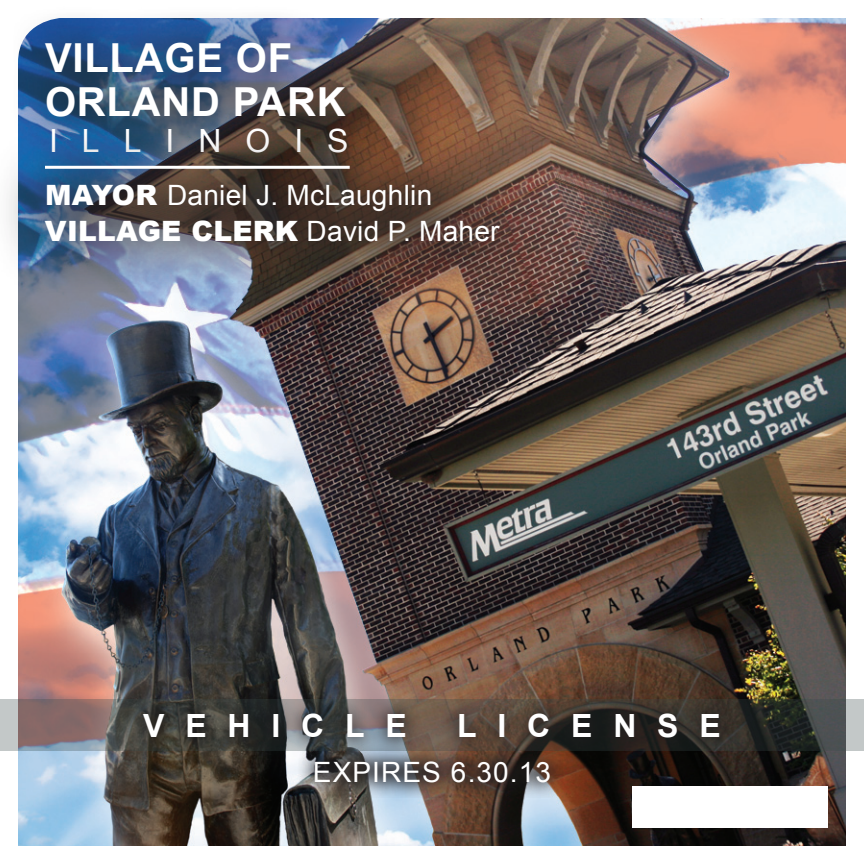
<style>
.page{position:relative;width:864px;height:864px;background:#fff}
.page>*{position:absolute;margin:0;border:0;box-sizing:border-box;transform-origin:0 0}
.t1{font:700 40px/44px "Arial";letter-spacing:.02em;color:#fff}
.t2{font:700 32px "Arial";color:#fff}
.t3{font:32px "Arial";letter-spacing:.75em;color:#fff}
.t4{font:28px/36px "Arial";letter-spacing:.01em;color:#fff}
.t5{font:28px "Arial";letter-spacing:.04em;color:#fff}
.s1{font-weight:900}
</style>
<div class="page">
<img style="left:18px;top:18px;width:828px;height:828px">
<svg style="left:0;top:699px;width:864px;height:52px;background:#676261"></svg>
<div style="left:292px;top:741px;width:271px;height:57px;background:#231f20;opacity:.88"></div>
<div style="left:1px;top:0;width:372px;height:151px;background:#231f20;opacity:.75"></div>
<div style="left:24px;top:102px;width:369px;height:96px;background:#231f20;opacity:.75"></div>
<div style="left:0;top:121px;width:545px;height:171px;background:#231f20;opacity:.75"></div>
<div style="left:121px;top:693px;width:612px;height:60px;background:#231f20;opacity:.75"></div>
<hr style="left:45px;top:166px;width:305px;height:3px;background:#fff">
<div style="left:632px;top:786px;width:196px;height:42px;background:#fff"></div>
<h1 class="t1" style="left:45px;top:37px;width:302px">VILLAGE OF<br>ORLAND PARK</h1>
<p class="t3" style="left:49px;top:120px;width:272px">I LLI NOIS</p>
<p class="t4" style="left:45px;top:177px;width:457px"><span class="s1">MAYOR</span> Daniel J. McLaughlin<br><span class="s1">VILLAGE CLERK</span> David P. Maher</p>
<p class="t2" style="left:143px;top:704px;width:232px">VE HI CLE</p>
<p class="t2" style="left:457px;top:704px;width:24px">LI</p>
<p class="t2" style="left:527px;top:704px;width:76px">C EN</p>
<p class="t2" style="left:657px;top:704px;width:61px">S E</p>
<p class="t5" style="left:313px;top:754px;width:240px">Expires 6.30.13</p>
</div>
